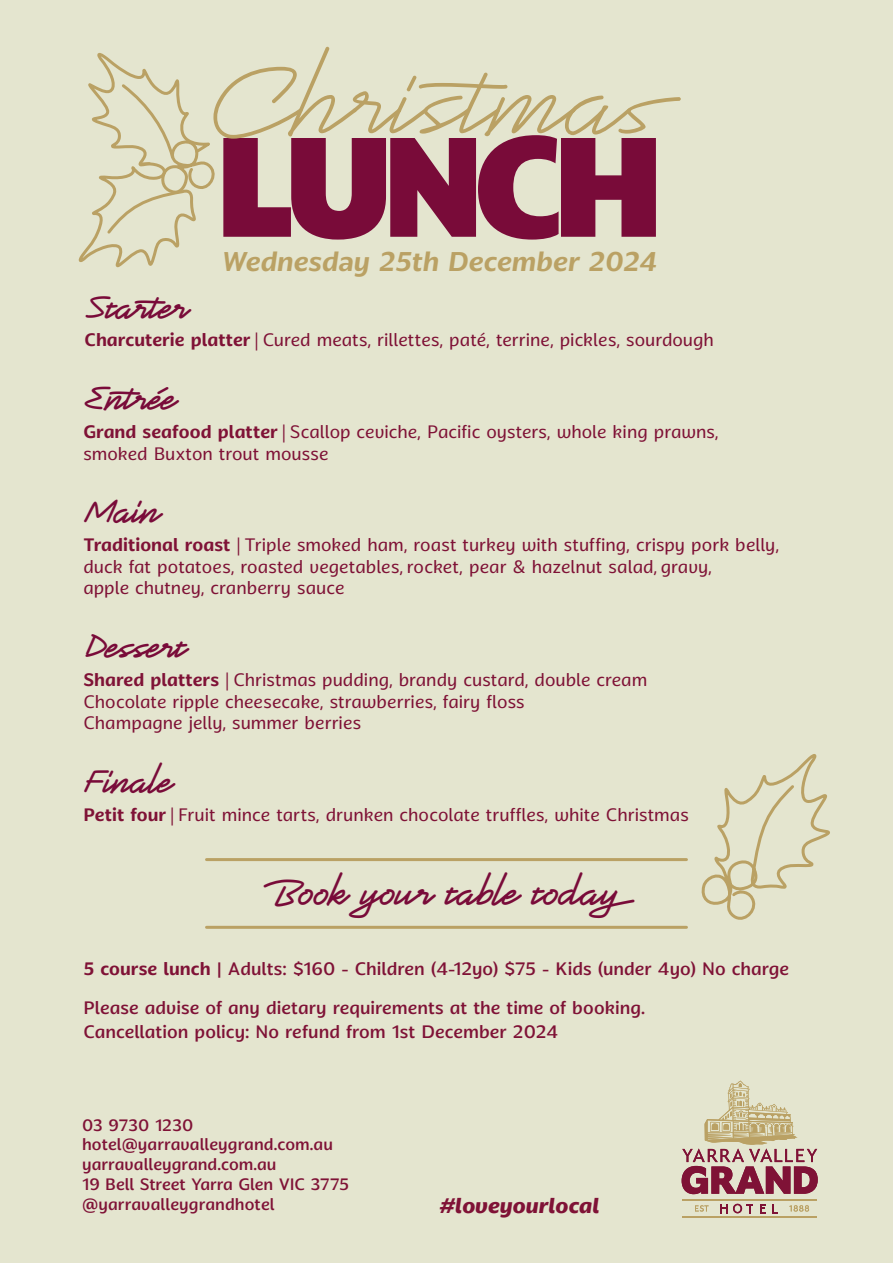
<style>
.page{position:relative;width:893px;height:1263px;background:#e4e5cf}
.page>*{position:absolute;margin:0;border:0;box-sizing:border-box;transform-origin:0 0}
.t1{font:900 141.15px "Anona";letter-spacing:-.06em;color:#790b39}
.t2{font:117px "Fastpen 2 mm";color:#baa164}
.t3{font:42px "Fastpen 4 mm";letter-spacing:.01em;color:#790b39}
.t4{font:39px "Fastpen 4 mm";color:#790b39}
.t5{font:italic 600 27px "Anona";color:#baa164}
.t6{font:italic 700 21px "Anona";color:#7f1236}
.t7{font:18px/21.6px "Anona";color:#7f1236}
.t8{font:500 18px/39px "Anona";color:#7f1236}
.t9{font:500 16.5px/19.8px "Anona";color:#7f1236}
.s1{font-weight:600}
.s2{font-family:"Myriad Pro"}
</style>
<div class="page">
<svg style="left:701px;top:754px;width:129px;height:166px"></svg>
<svg style="left:78px;top:53px;width:137px;height:215px"></svg>
<hr style="left:682px;top:1199px;width:135px;height:1px;background:#baa164">
<hr style="left:682px;top:1217px;width:135px;height:1px;background:#baa164">
<svg style="left:695px;top:1205px;width:14px;height:6px"></svg>
<svg style="left:789px;top:1205px;width:20px;height:6px"></svg>
<svg style="left:682px;top:1080px;width:136px;height:114px"></svg>
<svg style="left:772px;top:1204px;width:6px;height:9px"></svg>
<svg style="left:760px;top:1204px;width:6px;height:9px"></svg>
<svg style="left:720px;top:1204px;width:33px;height:9px"></svg>
<hr style="left:207px;top:858px;width:479px;height:3px;background:#baa164">
<hr style="left:207px;top:926px;width:479px;height:3px;background:#baa164">
<h2 class="t2" style="left:211px;top:24px;width:452px">Christmas</h2>
<h1 class="t1" style="left:216px;top:70px;width:448px">LUNCH</h1>
<h3 class="t5" style="left:222px;top:240px;width:437px">Wednesday 25th December 2024</h3>
<h3 class="t4" style="left:85px;top:279px;width:106px">Starter</h3>
<p class="t7" style="left:85px;top:329px;width:631px"><span class="s1">Charcuterie platter</span> <span class="s2">|</span> Cured meats, rillettes, paté, terrine, pickles, sourdough</p>
<h3 class="t4" style="left:85px;top:370px;width:94px">Entrée</h3>
<p class="t7" style="left:83px;top:421px;width:637px"><span class="s1">Grand seafood platter</span> <span class="s2">|</span> Scallop ceviche, Pacific oysters, whole king prawns, smoked Buxton trout mousse</p>
<h3 class="t4" style="left:83px;top:483px;width:80px">Main</h3>
<p class="t7" style="left:83px;top:534px;width:697px"><span class="s1">Traditional roast</span> <span class="s2">|</span> Triple smoked ham, roast turkey with stuffing, crispy pork belly, duck fat potatoes, roasted vegetables, rocket, pear &amp; hazelnut salad, gravy,<br>apple chutney, cranberry sauce</p>
<h3 class="t4" style="left:83px;top:618px;width:106px">Dessert</h3>
<p class="t7" style="left:83px;top:669px;width:565px"><span class="s1">Shared platters</span> <span class="s2">|</span> Christmas pudding, brandy custard, double cream<br>Chocolate ripple cheesecake, strawberries, fairy floss<br>Champagne jelly, summer berries</p>
<h3 class="t4" style="left:83px;top:753px;width:92px">Finale</h3>
<p class="t7" style="left:83px;top:804px;width:607px"><span class="s1">Petit four</span> <span class="s2">|</span> Fruit mince tarts, drunken chocolate truffles, white Christmas</p>
<h3 class="t3" style="left:258px;top:862px;width:392px">Book your table today</h3>
<p class="t8" style="left:83px;top:949px;width:707px"><span class="s1">5 course lunch</span> | Adults: $160 - Children (4-12yo) $75 - Kids (under 4yo) No charge<br>Please advise of any dietary requirements at the time of booking.</p>
<p class="t8" style="left:83px;top:1012px;width:476px">Cancellation policy: No refund from 1st December 2024</p>
<p class="t9" style="left:82px;top:1115px;width:269px">03 9730 1230 hotel@yarravalleygrand.com.au yarravalleygrand.com.au<br>19 Bell Street Yarra Glen VIC 3775 @yarravalleygrandhotel</p>
<p class="t6" style="left:440px;top:1189px;width:161px">#loveyourlocal</p>
</div>
